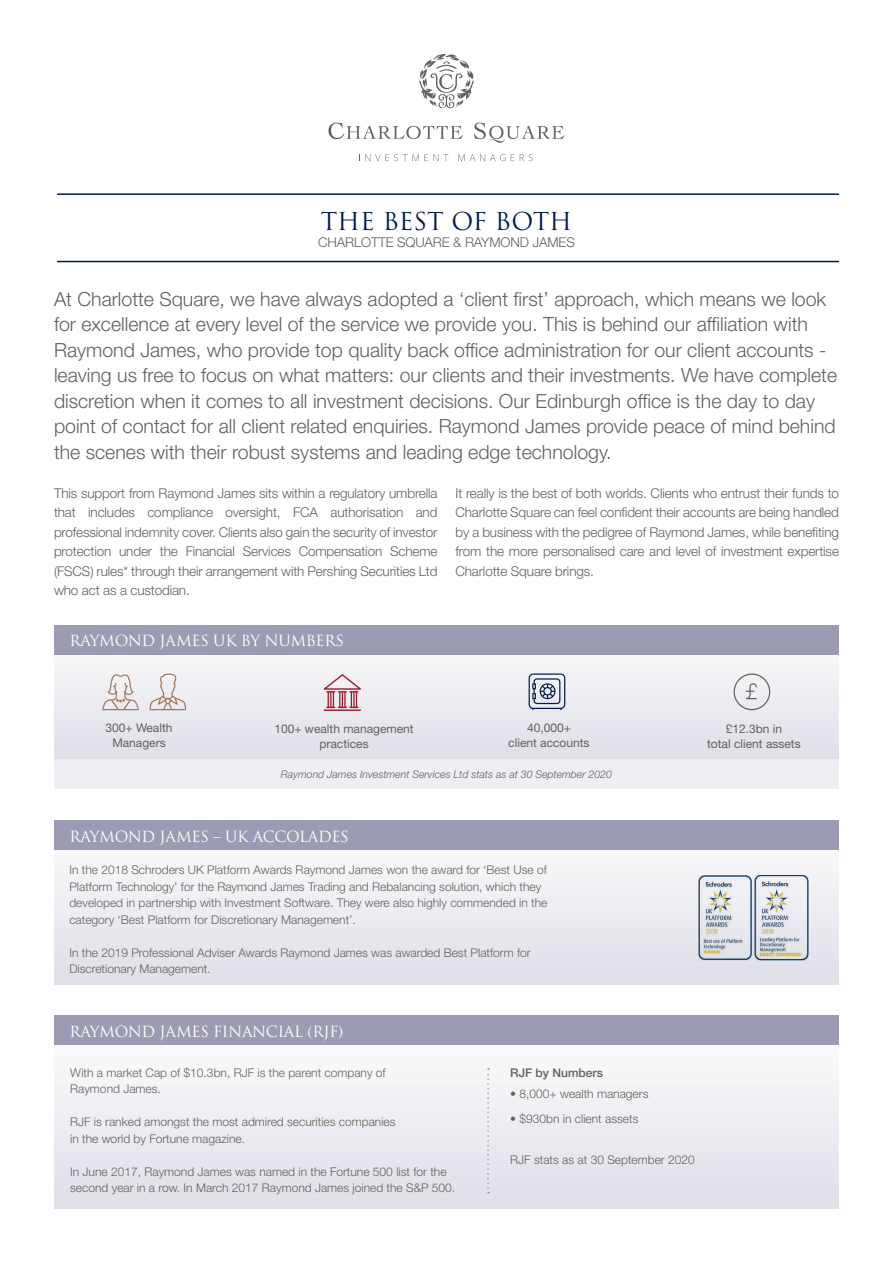
<style>
.page{position:relative;width:893px;height:1263px;background:#fff}
.page>*{position:absolute;margin:0;border:0;box-sizing:border-box;transform-origin:0 0}
.t1{font:24px "Trajan Pro";color:#001c4e}
.t2{font:300 19.5px/25.5px "Helvetica Neue LT Std";color:#61625c}
.t3{font:15px "Trajan Pro";letter-spacing:-.02em;color:#fff}
.t4{font:300 13.5px/19.5px "Helvetica Neue LT Std";letter-spacing:-.01em;color:#61625c;text-align:justify}
.t5{font:300 12px/16.5px "Helvetica Neue LT Std";color:#61625c}
.t6{font:12px/15px "Helvetica Neue LT Std";color:#61625c;text-align:center}
.t7{font:500 12px "Helvetica Neue LT Std";color:#61625c}
.t8{font:italic 300 10.5px "Helvetica Neue LT Std";color:#61625c}
</style>
<div class="page">
<svg style="left:328px;top:123px;width:135px;height:16px"></svg>
<svg style="left:474px;top:123px;width:90px;height:20px"></svg>
<svg style="left:359px;top:154px;width:89px;height:7px"></svg>
<svg style="left:458px;top:154px;width:47px;height:7px"></svg>
<svg style="left:511px;top:154px;width:22px;height:7px"></svg>
<svg style="left:419px;top:54px;width:55px;height:55px"></svg>
<hr style="left:57px;top:261px;width:782px;height:1px;background:#001c4e">
<hr style="left:57px;top:193px;width:782px;height:2px;background:#001c4e">
<div style="left:54px;top:625px;width:785px;height:134px;background:linear-gradient(to right,#ebeaf0,#ebebf1)"></div>
<div style="left:54px;top:625px;width:785px;height:30px;background:#9b9bb4"></div>
<div style="left:54px;top:759px;width:785px;height:30px;background:#eeeff3"></div>
<svg style="left:529px;top:673px;width:36px;height:37px"></svg>
<svg style="left:149px;top:673px;width:37px;height:37px"></svg>
<svg style="left:102px;top:674px;width:37px;height:36px"></svg>
<hr style="left:324px;top:709px;width:37px;height:2px;background:#9f172e">
<svg style="left:324px;top:674px;width:37px;height:34px"></svg>
<svg style="left:734px;top:673px;width:36px;height:37px"></svg>
<div style="left:54px;top:1023px;width:785px;height:186px;background:linear-gradient(to right,#ededf2,#ededf2)"></div>
<div style="left:54px;top:1015px;width:785px;height:30px;background:#9b9bb4"></div>
<svg style="left:487px;top:1068px;width:2px;height:125px"></svg>
<div style="left:54px;top:820px;width:785px;height:164px;background:#ebebf1"></div>
<div style="left:54px;top:820px;width:785px;height:30px;background:#9b9bb4"></div>
<img style="left:698px;top:876px;width:111px;height:84px">
<h1 class="t1" style="left:321px;top:206px;width:253px">THE BEST OF BOTH</h1>
<p class="t4" style="left:318px;top:232px;width:258px">CHARLOTTE SQUARE &amp; RAYMOND JAMES</p>
<p class="t2" style="left:54px;top:286px;width:785px">At Charlotte Square, we have always adopted a ‘client first’ approach, which means we look for excellence at every level of the service we provide you. This is behind our affiliation with Raymond James, who provide top quality back office administration for our client accounts - leaving us free to focus on what matters: our clients and their investments. We have complete discretion when it comes to all investment decisions. Our Edinburgh office is the day to day point of contact for all client related enquiries. Raymond James provide peace of mind behind the scenes with their robust systems and leading edge technology.</p>
<p class="t4" style="left:54px;top:483px;width:385px">This support from Raymond James sits within a regulatory umbrella that includes compliance oversight, FCA authorisation and professional indemnity cover. Clients also gain the security of investor protection under the Financial Services Compensation Scheme (FSCS) rules* through their arrangement with Pershing Securities Ltd who act as a custodian.</p>
<p class="t4" style="left:455px;top:483px;width:385px">It really is the best of both worlds. Clients who entrust their funds to Charlotte Square can feel confident their accounts are being handled by a business with the pedigree of Raymond James, while benefiting from the more personalised care and level of investment expertise Charlotte Square brings.</p>
<p class="t3" style="left:69px;top:631px;width:276px">RAYMOND JAMES UK BY NUMBERS</p>
<p class="t6" style="left:106px;top:720px;width:68px">300+ Wealth<br>Managers</p>
<p class="t6" style="left:274px;top:721px;width:141px">100+ wealth management practices</p>
<p class="t6" style="left:707px;top:721px;width:95px">£12.3bn in<br>total client assets</p>
<p class="t6" style="left:508px;top:720px;width:83px">40,000+<br>client accounts</p>
<p class="t8" style="left:281px;top:768px;width:332px">Raymond James Investment Services Ltd stats as at 30 September 2020</p>
<p class="t3" style="left:69px;top:827px;width:281px">RAYMOND JAMES – UK ACCOLADES</p>
<p class="t5" style="left:69px;top:861px;width:480px">In the 2018 Schroders UK Platform Awards Raymond James won the award for ‘Best Use of Platform Technology’ for the Raymond James Trading and Rebalancing solution, which they developed in partnership with Investment Software. They were also highly commended in the category ‘Best Platform for Discretionary Management’.</p>
<p class="t5" style="left:69px;top:944px;width:463px">In the 2019 Professional Adviser Awards Raymond James was awarded Best Platform for<br>Discretionary Management.</p>
<p class="t3" style="left:69px;top:1021px;width:275px">RAYMOND JAMES FINANCIAL (RJF)</p>
<p class="t5" style="left:70px;top:1064px;width:317px">With a market Cap of $10.3bn, RJF is the parent company of<br>Raymond James.</p>
<p class="t5" style="left:70px;top:1114px;width:327px">RJF is ranked amongst the most admired securities companies in the world by Fortune magazine.</p>
<p class="t5" style="left:70px;top:1163px;width:387px">In June 2017, Raymond James was named in the Fortune 500 list for the second year in a row. In March 2017 Raymond James joined the S&amp;P 500.</p>
<p class="t7" style="left:510px;top:1065px;width:94px">RJF by Numbers</p>
<p class="t5" style="left:510px;top:1085px;width:140px">• 8,000+ wealth managers</p>
<p class="t5" style="left:510px;top:1110px;width:130px">• $930bn in client assets</p>
<p class="t5" style="left:510px;top:1151px;width:186px">RJF stats as at 30 September 2020</p>
</div>
